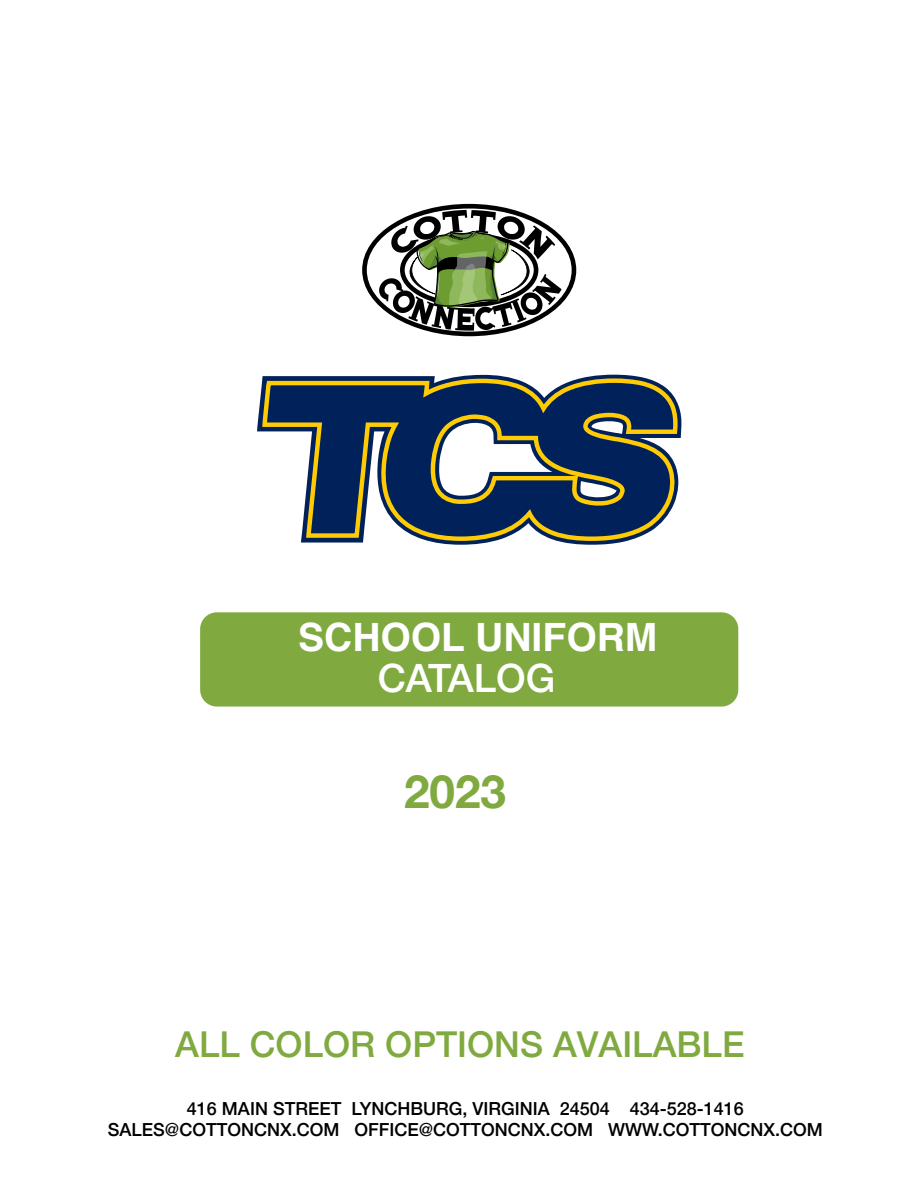
<style>
.page{position:relative;width:918px;height:1188px;background:#fff}
.page>*{position:absolute;margin:0;border:0;box-sizing:border-box;transform-origin:0 0}
.t1{font:700 45.9px "Helvetica Neue";color:#80aa40}
.t2{font:700 39px "Helvetica";color:#fff}
.t3{font:500 39px "Helvetica Neue";color:#fff}
.t4{font:500 35.7px "Helvetica Neue";color:#80aa40}
.t5{font:500 18px/21.6px "Helvetica Neue";color:#000;text-align:center}
</style>
<div class="page">
<div style="left:200px;top:612px;width:538px;height:95px;background:#80aa40;border-radius:17px"></div>
<svg style="left:259px;top:376px;width:423px;height:168px"></svg>
<svg style="left:262px;top:378px;width:417px;height:163px"></svg>
<svg style="left:362px;top:204px;width:214px;height:132px"></svg>
<h2 class="t2" style="left:298px;top:606px;width:361px">SCHOOL UNIFORM</h2>
<h2 class="t3" style="left:378px;top:647px;width:179px">CATALOG</h2>
<h1 class="t1" style="left:404px;top:755px;width:104px">2023</h1>
<h3 class="t4" style="left:175px;top:1015px;width:571px">ALL COLOR OPTIONS AVAILABLE</h3>
<p class="t5" style="left:108px;top:1096px;width:716px">416 MAIN STREET LYNCHBURG, VIRGINIA 24504 434-528-1416<br>SALES@COTTONCNX.COM OFFICE@COTTONCNX.COM WWW.COTTONCNX.COM</p>
</div>
